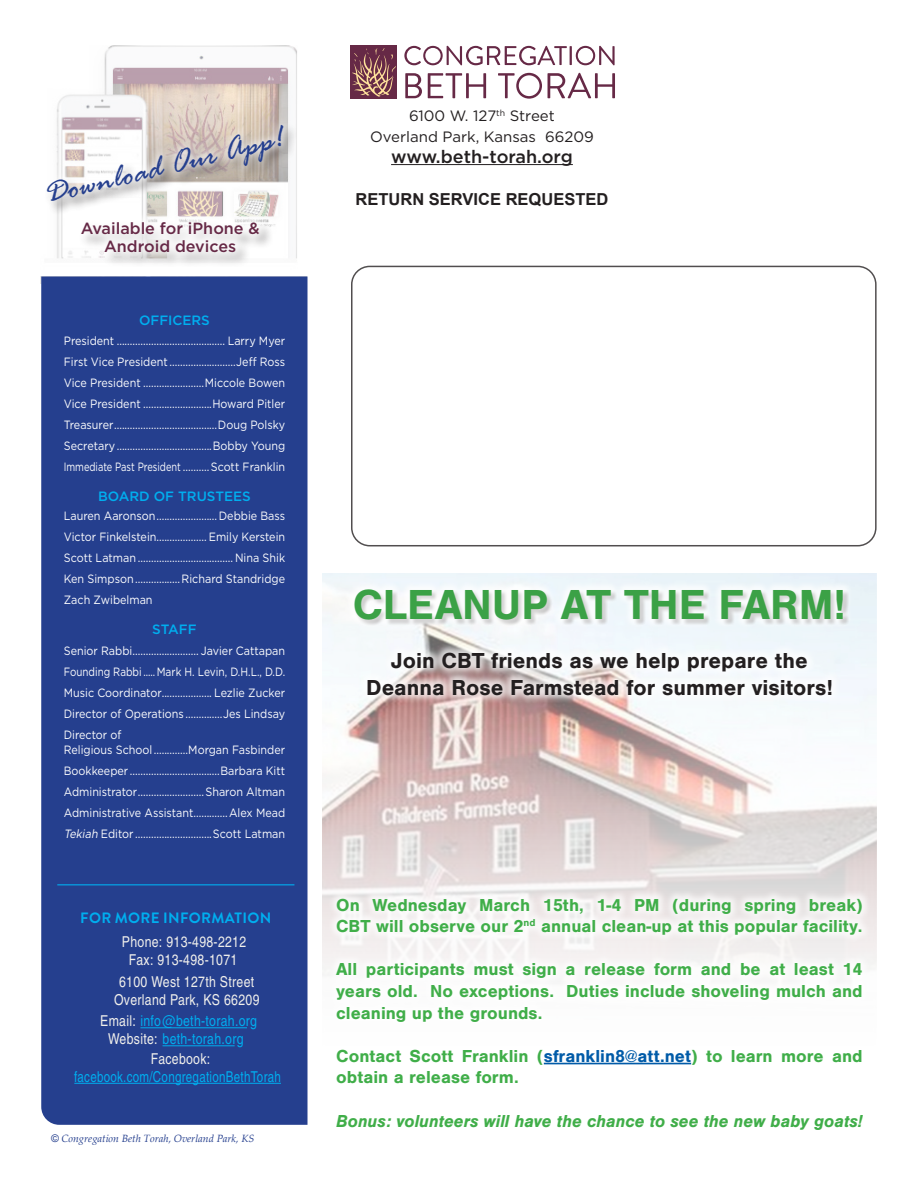
<style>
.page{position:relative;width:918px;height:1188px;background:#fff}
.page>*{position:absolute;margin:0;border:0;box-sizing:border-box;transform-origin:0 0}
.t1{font:700 43.5px "Nimbus San";color:#3ba146}
.t2{font:italic 33.45px "Rage";color:#253f8e}
.t3{font:700 22.5px/27px "Nimbus San";color:#231f20;text-align:center}
.t4{font:700 18px/21.6px "Nimbus San";color:#40ae49}
.t5{font:italic 700 18px "Nimbus San";color:#40ae49;scale:.96 1}
.t6{font:500 18px "Gotham";color:#231f20}
.t7{font:700 16.5px "Arial";color:#231f20}
.t8{font:500 16.2px "Gotham";color:#662946}
.t9{font:15px/21.5px "Nimbus San Con L";letter-spacing:.02em;color:#f0efeb;text-align:center}
.t10{font:15px "Gotham";color:#231f20}
.t11{font:700 15px/24.8px "Brandon Grotesque";letter-spacing:.02em;color:#00aeef}
.t12{font:15px "Nimbus San Con L";letter-spacing:.02em;color:#00aeef;scale:.94 1}
.t13{font:500 13.5px "Gotham";color:#00aeef}
.t14{font:12px "Gotham";color:#fff;scale:.9 1}
.t15{font:12px "Gotham";color:#fff;scale:.82 1}
.t16{font:12px "Gotham";color:#fff;scale:.77 1}
.t17{font:italic 10.5px "Palatino Linotype";color:#253f8e}
.s1{font-style:italic}
.s2{font-family:"Nimbus San Con L";font-weight:400;color:#f0efeb}
.s3{color:#00aeef}
.s4{font-family:"Arial"}
.s5{color:#015ba8}
</style>
<div class="page">
<div style="left:350px;top:46px;width:47px;height:53px;background:#662946"></div>
<svg style="left:352px;top:48px;width:44px;height:49px"></svg>
<svg style="left:404px;top:46px;width:211px;height:19px"></svg>
<svg style="left:405px;top:73px;width:17px;height:25px"></svg>
<svg style="left:428px;top:73px;width:58px;height:25px"></svg>
<svg style="left:498px;top:73px;width:44px;height:26px"></svg>
<svg style="left:548px;top:73px;width:67px;height:25px"></svg>
<div style="left:41px;top:277px;width:267px;height:848px;background:#253f8e"></div>
<hr style="left:140px;top:1027px;width:107px;height:1px;background:#00aeef">
<hr style="left:163px;top:1045px;width:72px;height:1px;background:#00aeef">
<hr style="left:74px;top:1083px;width:207px;height:1px;background:#00aeef">
<hr style="left:57px;top:884px;width:237px;height:1px;background:#00aeef">
<hr style="left:391px;top:164px;width:182px;height:1px;background:#231f20">
<div style="left:351px;top:266px;width:526px;height:280px;border:2px solid #231f20;border-radius:18px"></div>
<img style="left:322px;top:573px;width:555px;height:403px">
<img style="left:57px;top:45px;width:240px;height:214px">
<svg style="left:50px;top:111px;width:247px;height:114px"></svg>
<div style="left:78px;top:219px;width:196px;height:48px;background:#fcfcfc"></div>
<div style="left:70px;top:211px;width:201px;height:53px;background:#fff;opacity:.75"></div>
<div style="left:327px;top:642px;width:545px;height:498px;background:#fff;opacity:.75"></div>
<hr style="left:544px;top:1063px;width:147px;height:1px;background:#015ba8">
<div style="left:345px;top:580px;width:508px;height:50px;background:#fff;opacity:.75"></div>
<p class="t2" style="left:40px;top:178px;width:246px;rotate:-14deg">Download Our App!</p>
<p class="t8" style="left:81px;top:218px;width:181px">Available for iPhone &amp;</p>
<p class="t8" style="left:104px;top:236px;width:134px">Android devices</p>
<p class="t13" style="left:139px;top:312px;width:72px">OFFICERS</p>
<p class="t14" style="left:64px;top:333px;width:247px">President ......................................... Larry Myer</p>
<p class="t14" style="left:64px;top:354px;width:117px">First Vice President</p>
<p class="t14" style="left:236px;top:354px;width:56px">Jeff Ross</p>
<p class="t14" style="left:64px;top:375px;width:248px">Vice President .......................Miccole Bowen</p>
<p class="t14" style="left:64px;top:396px;width:248px">Vice President ..........................Howard Pitler</p>
<p class="t14" style="left:64px;top:417px;width:248px">Treasurer.......................................Doug Polsky</p>
<p class="t14" style="left:64px;top:438px;width:248px">Secretary....................................Bobby Young</p>
<p class="t16" style="left:64px;top:459px;width:154px">Immediate Past President</p>
<p class="t14" style="left:211px;top:459px;width:84px">Scott Franklin</p>
<p class="t13" style="left:98px;top:487px;width:154px">BOARD OF TRUSTEES</p>
<p class="t14" style="left:64px;top:508px;width:103px">Lauren Aaronson</p>
<p class="t14" style="left:219px;top:508px;width:75px">Debbie Bass</p>
<p class="t14" style="left:64px;top:529px;width:105px">Victor Finkelstein</p>
<p class="t14" style="left:209px;top:529px;width:86px">Emily Kerstein</p>
<p class="t14" style="left:64px;top:550px;width:82px">Scott Latman</p>
<p class="t14" style="left:235px;top:550px;width:57px">Nina Shik</p>
<p class="t14" style="left:64px;top:571px;width:248px">Ken Simpson.................Richard Standridge</p>
<p class="t14" style="left:64px;top:592px;width:100px">Zach Zwibelman</p>
<p class="t13" style="left:152px;top:621px;width:46px">STAFF</p>
<p class="t14" style="left:64px;top:643px;width:248px">Senior Rabbi......................... Javier Cattapan</p>
<p class="t15" style="left:64px;top:664px;width:272px">Founding Rabbi .....Mark H. Levin, D.H.L., D.D.</p>
<p class="t14" style="left:64px;top:685px;width:248px">Music Coordinator................... Lezlie Zucker</p>
<p class="t14" style="left:64px;top:706px;width:135px">Director of Operations</p>
<p class="t14" style="left:223px;top:706px;width:71px">Jes Lindsay</p>
<p class="t14" style="left:64px;top:727px;width:66px">Director of</p>
<p class="t14" style="left:64px;top:742px;width:248px">Religious School.............Morgan Fasbinder</p>
<p class="t14" style="left:64px;top:763px;width:248px">Bookkeeper ..................................Barbara Kitt</p>
<p class="t14" style="left:64px;top:784px;width:248px">Administrator.........................Sharon Altman</p>
<p class="t14" style="left:64px;top:805px;width:146px">Administrative Assistant</p>
<p class="t14" style="left:229px;top:805px;width:64px">Alex Mead</p>
<p class="t14" style="left:64px;top:826px;width:248px"><span class="s1">Tekiah</span> Editor .............................Scott Latman</p>
<p class="t11" style="left:122px;top:905px;width:151px;text-indent:-42px">FOR MORE INFORMATION<br><span class="s2">Phone: 913-498-2212</span></p>
<p class="t9" style="left:119px;top:949px;width:137px">Fax: 913-498-1071<br>6100 West 127th Street</p>
<p class="t9" style="left:100px;top:988px;width:161px;text-align:right">Overland Park, KS 66209<br>Email: <span class="s3">info@beth-torah.org</span></p>
<p class="t9" style="left:151px;top:1029px;width:94px;line-height:19.5px;text-align:left;text-indent:-43px">Website: <span class="s3">beth-torah.org<br></span>Facebook:</p>
<p class="t12" style="left:74px;top:1066px;width:222px">facebook.com/CongregationBethTorah</p>
<p class="t17" style="left:51px;top:1131px;width:205px"><span class="s4">©</span> Congregation Beth Torah, Overland Park, KS</p>
<p class="t10" style="left:409px;top:106px;width:147px">6100 W. 127<sup>th</sup> Street</p>
<p class="t10" style="left:370px;top:127px;width:225px">Overland Park, Kansas 66209</p>
<p class="t6" style="left:391px;top:145px;width:183px">www.beth-torah.org</p>
<p class="t7" style="left:356px;top:187px;width:254px">RETURN SERVICE REQUESTED</p>
<p class="t1" style="left:353px;top:581px;width:495px">CLEANUP AT THE FARM!</p>
<p class="t3" style="left:366px;top:647px;width:468px">Join CBT friends as we help prepare the<br>Deanna Rose Farmstead for summer visitors!</p>
<p class="t4" style="left:336px;top:894px;width:528px">On Wednesday March 15th, 1-4 PM (during spring break)<br>CBT will observe our 2<sup>nd</sup> annual clean-up at this popular facility.</p>
<p class="t4" style="left:336px;top:959px;width:528px;text-align:justify">All participants must sign a release form and be at least 14 years old. No exceptions. Duties include shoveling mulch and cleaning up the grounds.</p>
<p class="t4" style="left:336px;top:1045px;width:528px">Contact Scott Franklin (<span class="s5">sfranklin8@att.net</span>) to learn more and obtain a release form.</p>
<p class="t5" style="left:336px;top:1110px;width:550px">Bonus: volunteers will have the chance to see the new baby goats!</p>
</div>
